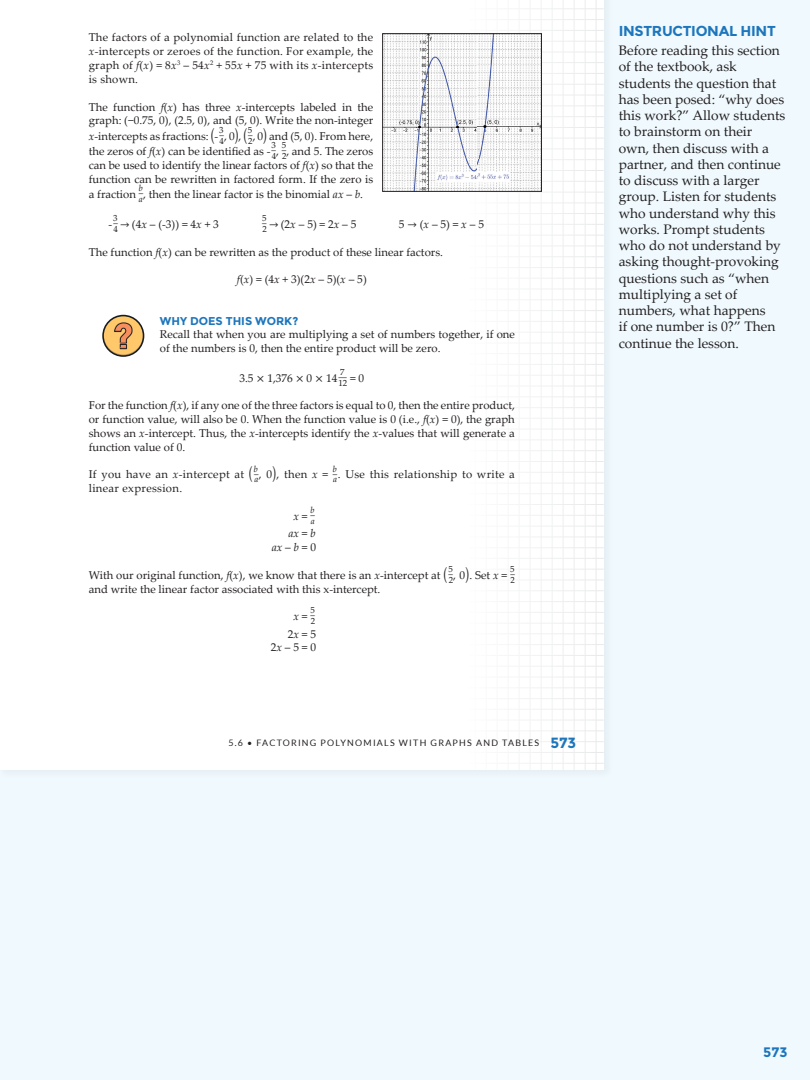
<style>
.page{position:relative;width:810px;height:1080px;background:#eff9fe}
.page>*{position:absolute;margin:0;border:0;box-sizing:border-box;transform-origin:0 0}
.Sidebar_Heading{font:700 14.38px "Montserrat";letter-spacing:-.02em;color:#1d76bc}
.t1{font:13.75px/16.2px "Palatino Linotype";color:#231f20}
.t2{font:700 13.75px "Montserrat";color:#1d76bc}
.t3{font:11.38px/13.8px "Palatino Linotype";color:#231f20;text-align:justify}
.t4{font:11.38px "Palatino Linotype";letter-spacing:.025em;color:#231f20}
.t5{font:italic 11.38px/13.8px "Palatino Linotype";color:#231f20;text-align:right}
.t6{font:8.88px "Lato";letter-spacing:.14em;color:#231f20}
.t7{font:8.88px/10.9px "Palatino Linotype";color:#231f20}
.t8{font:italic 8.88px "Palatino Linotype";color:#231f20}
.s1{font-style:italic}
.s2{font-size:17px}
.s3{font-family:"Cambria"}
.s4{font-family:"Montserrat";font-weight:700;color:#1d76bc}
.s5{font-family:"Cambria Math"}
.s6{font-style:normal}
.s7{font-family:"Montserrat";font-weight:700;font-size:14.75px;color:#1d76bc}
</style>
<div class="page">
<div style="left:0;top:0;width:614px;height:780px;background:#e9f3f7"></div>
<div style="left:0;top:0;width:604px;height:770px;background:#fff"></div>
<svg style="left:516px;top:0;width:88px;height:770px"></svg>
<img style="left:384px;top:35px;width:156px;height:155px">
<div style="left:382px;top:33px;width:160px;height:159px;border:1px solid #231f20"></div>
<svg style="left:102px;top:315px;width:42px;height:42px"></svg>
<p class="t3" style="left:89px;top:30px;width:286px">The factors of a polynomial function are related to the <span class="s1">x</span>-intercepts or zeroes of the function. For example, the graph of <span class="s1">f</span>(<span class="s1">x</span>) = 8<span class="s1">x</span><sup>3</sup> – 54<span class="s1">x</span><sup>2</sup> + 55<span class="s1">x</span> + 75 with its <span class="s1">x</span>-intercepts is shown.</p>
<p class="t3" style="left:89px;top:99px;width:286px">The function <span class="s1">f</span>(<span class="s1">x</span>) has three <span class="s1">x</span>-intercepts labeled in the graph: (−0.75, 0), (2.5, 0), and (5, 0). Write the non-integer</p>
<p class="t3" style="left:89px;top:129px;width:165px"><span class="s1">x</span>-intercepts as fractions: <span class="s2">(</span>-<sub>4</sub>, 0<span class="s2">)</span>, <span class="s2">(</span><sup>5</sup></p>
<p class="t7" style="left:219px;top:124px;width:6px">3</p>
<p class="t7" style="left:219px;top:129px;width:6px">–</p>
<p class="t7" style="left:248px;top:129px;width:6px">–</p>
<p class="t3" style="left:89px;top:128px;width:286px;line-height:14.8px;text-indent:159px"><sub>2</sub>, 0<span class="s2">)</span> and (5, 0). From here, the zeros of <span class="s1">f</span>(<span class="s1">x</span>) can be identified as -</p>
<p class="t7" style="left:271px;top:139px;width:6px">3</p>
<p class="t7" style="left:272px;top:144px;width:6px">–</p>
<p class="t7" style="left:272px;top:150px;width:9px">4<sup>,</sup></p>
<p class="t7" style="left:282px;top:139px;width:6px">5</p>
<p class="t7" style="left:282px;top:144px;width:6px">–</p>
<p class="t3" style="left:89px;top:144px;width:286px;text-indent:193px"><sub>2</sub>, and 5. The zeros can be used to identify the linear factors of <span class="s1">f</span>(<span class="s1">x</span>) so that the function can be rewritten in factored form. If the zero is</p>
<p class="t3" style="left:89px;top:187px;width:276px">a fraction <sub>a</sub>, then the linear factor is the binomial <span class="s1">ax</span> – <span class="s1">b</span>.</p>
<p class="t8" style="left:139px;top:182px;width:6px">b</p>
<p class="t7" style="left:139px;top:188px;width:6px">–</p>
<p class="t3" style="left:108px;top:217px;width:112px">-<sub>4</sub> <span class="s3">→</span> (4<span class="s1">x</span> – (-3)) = 4<span class="s1">x</span> + 3</p>
<p class="t7" style="left:113px;top:212px;width:6px">3</p>
<p class="t7" style="left:113px;top:217px;width:6px">–</p>
<p class="t7" style="left:262px;top:212px;width:6px">5</p>
<p class="t7" style="left:262px;top:217px;width:6px">–</p>
<p class="t3" style="left:262px;top:217px;width:96px"><sub>2</sub> <span class="s3">→</span> (2<span class="s1">x</span> – 5) = 2<span class="s1">x</span> – 5</p>
<p class="t3" style="left:399px;top:217px;width:87px">5 <span class="s3">→</span> (<span class="s1">x</span> – 5) = <span class="s1">x</span> – 5</p>
<p class="t3" style="left:89px;top:244px;width:356px">The function <span class="s1">f</span>(<span class="s1">x</span>) can be rewritten as the product of these linear factors.</p>
<p class="t3" style="left:237px;top:272px;width:131px"><span class="s1">f</span>(<span class="s1">x</span>) = (4<span class="s1">x</span> + 3)(2<span class="s1">x</span> – 5)(<span class="s1">x</span> – 5)</p>
<p class="t3" style="left:160px;top:313px;width:357px;text-align:left"><span class="s4">WHY DOES THIS WORK?<br></span>Recall that when you are multiplying a set of numbers together, if one of the numbers is 0, then the entire product will be zero.</p>
<p class="t3" style="left:239px;top:371px;width:110px">3.5 <span class="s5">×</span> 1,376 <span class="s5">×</span> 0 <span class="s5">×</span> 14 <sup>—</sup></p>
<p class="t7" style="left:338px;top:366px;width:27px">7<br>12 <sup>=</sup> <sup>0</sup></p>
<p class="t3" style="left:89px;top:398px;width:428px">For the function <span class="s1">f</span>(<span class="s1">x</span>), if any one of the three factors is equal to 0, then the entire product, or function value, will also be 0. When the function value is 0 (i.e., <span class="s1">f</span>(<span class="s1">x</span>) = 0), the graph shows an <span class="s1">x</span>-intercept. Thus, the <span class="s1">x</span>-intercepts identify the <span class="s1">x</span>-values that will generate a function value of 0.</p>
<p class="t4" style="left:89px;top:467px;width:171px">If you have an <span class="s1">x</span>-intercept at <span class="s2">(</span> <sup>b</sup></p>
<p class="t3" style="left:254px;top:467px;width:75px"><sub>a</sub>, 0<span class="s2">)</span>, then <span class="s1">x</span> =</p>
<p class="t8" style="left:333px;top:462px;width:6px">b</p>
<p class="t4" style="left:333px;top:467px;width:183px"><sub>a</sub>. Use this relationship to write a</p>
<p class="t7" style="left:254px;top:468px;width:6px">–</p>
<p class="t7" style="left:333px;top:468px;width:6px">–</p>
<p class="t4" style="left:89px;top:480px;width:95px">linear expression.</p>
<p class="t8" style="left:310px;top:504px;width:6px">b</p>
<p class="t7" style="left:310px;top:509px;width:6px">–</p>
<p class="t8" style="left:311px;top:515px;width:5px">a</p>
<p class="t5" style="left:272px;top:526px;width:46px">ax <span class="s6">=</span> b<br>ax <span class="s6">–</span> b <span class="s6">= 0</span></p>
<p class="t3" style="left:89px;top:568px;width:366px">With our original function, <span class="s1">f</span>(<span class="s1">x</span>), we know that there is an <span class="s1">x</span>-intercept at <span class="s2">(</span> <sup>5</sup></p>
<p class="t5" style="left:293px;top:509px;width:16px">x <span class="s6">=</span></p>
<p class="t3" style="left:449px;top:568px;width:60px"><sub>2</sub>, 0<span class="s2">)</span>. Set <span class="s1">x</span> =</p>
<p class="t7" style="left:510px;top:563px;width:6px">5</p>
<p class="t7" style="left:449px;top:568px;width:6px">–</p>
<p class="t7" style="left:510px;top:568px;width:6px">–</p>
<p class="t7" style="left:511px;top:574px;width:6px">2</p>
<p class="t3" style="left:89px;top:581px;width:293px">and write the linear factor associated with this x-intercept.</p>
<p class="t5" style="left:293px;top:609px;width:16px">x <span class="s6">=</span></p>
<p class="t7" style="left:310px;top:604px;width:6px">5</p>
<p class="t7" style="left:311px;top:609px;width:6px">–</p>
<p class="t7" style="left:311px;top:615px;width:6px">2</p>
<p class="t3" style="left:271px;top:626px;width:47px;text-align:right">2<span class="s1">x</span> = 5<br>2<span class="s1">x</span> – 5 = 0</p>
<p class="t6" style="left:228px;top:738px;width:349px">5.6 • FACTORING POLYNOMIALS WITH GRAPHS AND TABLES <span class="s7">573</span></p>
<p class="Sidebar_Heading" style="left:619px;top:23px;width:159px">INSTRUCTIONAL HINT</p>
<p class="t1" style="left:619px;top:42px;width:168px">Before reading this section of the textbook, ask students the question that has been posed: “why does this work?” Allow students to brainstorm on their own, then discuss with a partner, and then continue to discuss with a larger group. Listen for students who understand why this works. Prompt students who do not understand by asking thought-provoking questions such as “when multiplying a set of numbers, what happens<br>if one number is 0?” Then continue the lesson.</p>
<p class="t2" style="left:763px;top:1043px;width:26px">573</p>
</div>
